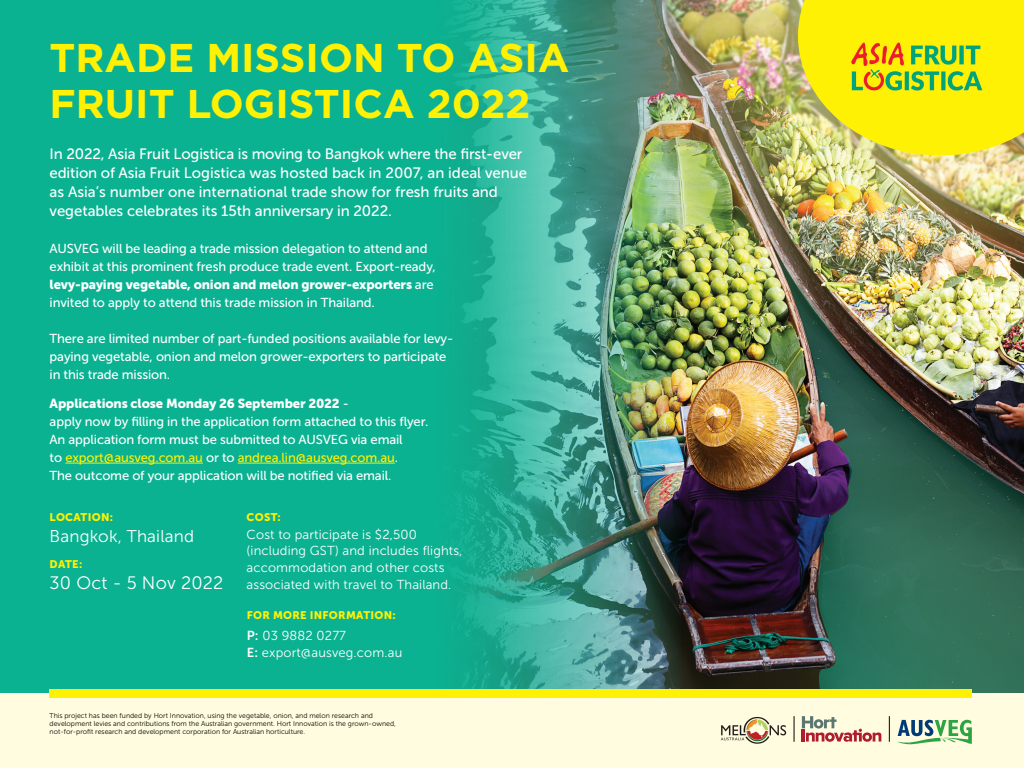
<style>
.page{position:relative;width:1024px;height:768px;background:#fff}
.page>*{position:absolute;margin:0;border:0;box-sizing:border-box;transform-origin:0 0}
.t1{font:700 40.1px/46px "Gotham";color:#fff103}
.t2{font:18px "Museo Sans 300";letter-spacing:.01em;color:#fff}
.t3{font:17px "Museo Sans 300";letter-spacing:.01em;color:#fff}
.t4{font:15px/19px "Museo Sans 500";letter-spacing:-.005em;color:#fff}
.t5{font:13px/18px "Museo Sans 500";letter-spacing:-.01em;color:#fff}
.t6{font:13px/16.8px "Museo Sans 300";letter-spacing:.01em;color:#fff}
.t7{font:13px "Museo Sans 900";letter-spacing:-.01em;color:#fff}
.t8{font:11px "Museo Sans 900";letter-spacing:.025em;color:#fff103}
.t9{font:7px/8px "Museo Sans 300";color:#040503}
.s1{font-family:"Museo Sans 500"}
.s2{color:#fff103}
.s3{font-family:"Museo Sans 700"}
</style>
<div class="page">
<img style="left:681px;top:0;width:343px;height:689px">
<img style="left:0;top:0;width:681px;height:693px">
<hr style="left:65px;top:463px;width:138px;height:1px;background:#fff103">
<hr style="left:238px;top:463px;width:157px;height:1px;background:#fff103">
<div style="left:0;top:693px;width:1024px;height:75px;background:#fffce0"></div>
<svg style="left:798px;top:0;width:226px;height:156px;background:#f6ea19"></svg>
<img style="left:845px;top:39px;width:144px;height:57px">
<svg style="left:802px;top:716px;width:79px;height:26px"></svg>
<svg style="left:897px;top:720px;width:75px;height:25px"></svg>
<svg style="left:889px;top:716px;width:1px;height:26px"></svg>
<svg style="left:794px;top:716px;width:1px;height:26px"></svg>
<img style="left:720px;top:716px;width:67px;height:28px">
<img style="left:714px;top:257px;width:310px;height:436px">
<div style="left:50px;top:689px;width:922px;height:9px;background:#fff103"></div>
<h1 class="t1" style="left:50px;top:34px;width:521px">TRADE MISSION TO ASIA<br>FRUIT LOGISTICA 2022</h1>
<p class="t4" style="left:50px;top:144px;width:479px">In 2022, Asia Fruit Logistica is moving to Bangkok where the first-ever edition of Asia Fruit Logistica was hosted back in 2007, an ideal venue as Asia’s number one international trade show for fresh fruits and vegetables celebrates its 15th anniversary in 2022.</p>
<p class="t5" style="left:50px;top:240px;width:388px">AUSVEG will be leading a trade mission delegation to attend and exhibit at this prominent fresh produce trade event. Export-ready,</p>
<p class="t7" style="left:50px;top:277px;width:385px">levy-paying vegetable, onion and melon grower-exporters <span class="s1">are</span></p>
<p class="t5" style="left:50px;top:294px;width:327px">invited to apply to attend this trade mission in Thailand.</p>
<p class="t5" style="left:50px;top:330px;width:405px">There are limited number of part-funded positions available for levy&shy;paying vegetable, onion and melon grower-exporters to participate in this trade mission.</p>
<p class="t7" style="left:50px;top:396px;width:301px">Applications close Monday 26 September 2022 <span class="s1">-</span></p>
<p class="t5" style="left:50px;top:412px;width:380px">apply now by filling in the application form attached to this flyer.<br>An application form must be submitted to AUSVEG via email<br>to <span class="s2">export@ausveg.com.au</span> or to <span class="s2">andrea.lin@ausveg.com.au</span>.<br>The outcome of your application will be notified via email.</p>
<p class="t8" style="left:50px;top:510px;width:65px">LOCATION:</p>
<h3 class="t3" style="left:50px;top:527px;width:146px">Bangkok, Thailand</h3>
<p class="t8" style="left:50px;top:557px;width:34px">DATE:</p>
<h2 class="t2" style="left:50px;top:573px;width:175px">30 Oct - 5 Nov 2022</h2>
<p class="t8" style="left:247px;top:510px;width:36px">COST:</p>
<p class="t6" style="left:247px;top:526px;width:217px">Cost to participate is $2,500 (including GST) and includes flights, accommodation and other costs associated with travel to Thailand.</p>
<p class="t8" style="left:247px;top:609px;width:150px">FOR MORE INFORMATION:</p>
<p class="t6" style="left:247px;top:627px;width:157px"><span class="s3">P:</span> 03 9882 0277<br><span class="s3">E:</span> export@ausveg.com.au</p>
<p class="t9" style="left:50px;top:711px;width:348px">This project has been funded by Hort Innovation, using the vegetable, onion, and melon research and development levies and contributions from the Australian government. Hort Innovation is the grown-owned, not-for-profit research and development corporation for Australian horticulture.</p>
</div>
